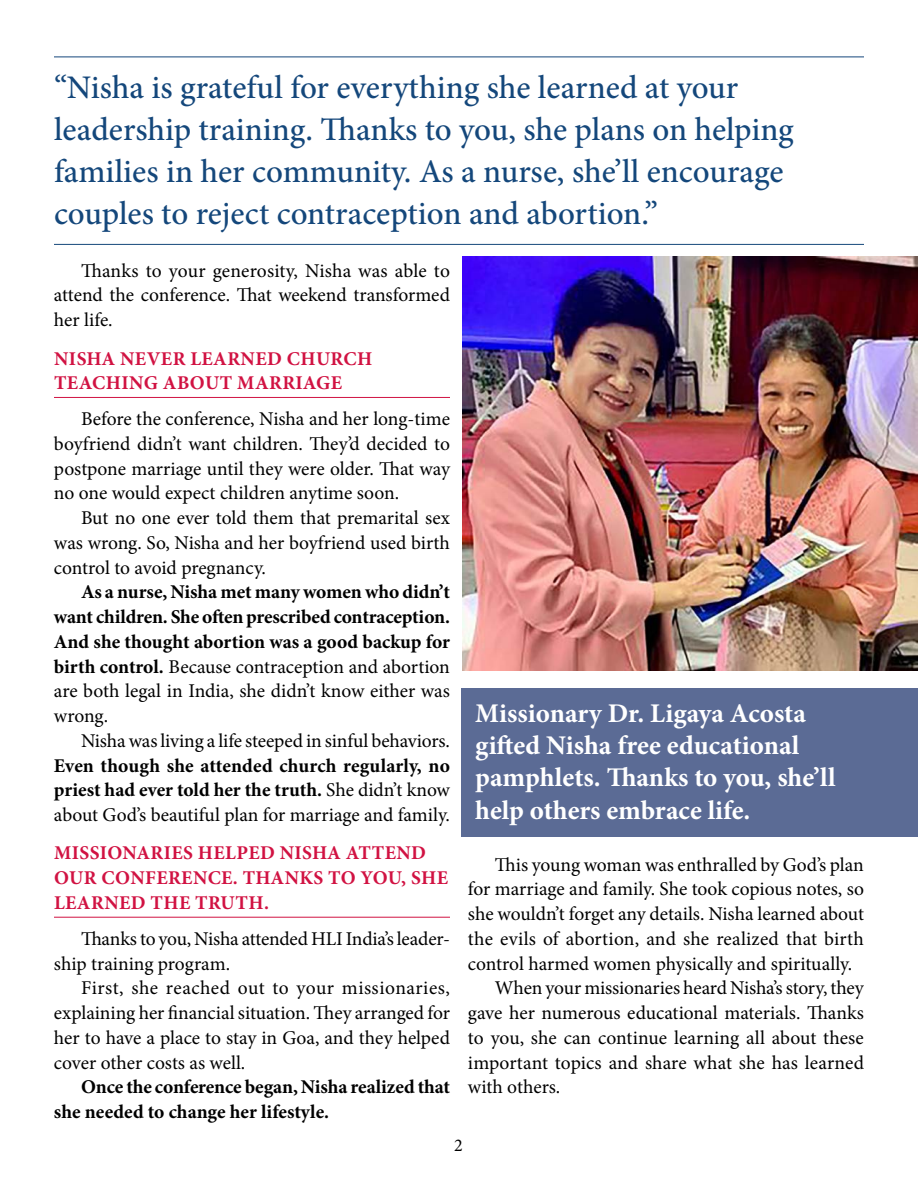
<style>
.page{position:relative;width:918px;height:1188px;background:#fff}
.page>*{position:absolute;margin:0;border:0;box-sizing:border-box;transform-origin:0 0}
.t1{font:500 33px/42px "Minion Pro";color:#14477b}
.t2{font:700 27px/32.4px "Minion Pro";color:#fff}
.t3{font:19.5px/24.8px "Minion Pro";letter-spacing:-.005em;color:#000;text-align:justify}
.t4{font:700 19.5px/24.8px "Minion Pro";color:#000;text-align:justify}
.t5{font:700 19.5px/24.8px "Minion Pro";letter-spacing:.02em;color:#d11242}
.t6{font:18px "Minion Pro";color:#000}
.s1{font-weight:400}
</style>
<div class="page">
<hr style="left:54px;top:397px;width:396px;height:1px;background:#d11242">
<hr style="left:54px;top:917px;width:396px;height:1px;background:#d11242">
<hr style="left:54px;top:57px;width:810px;height:1px;background:#14477b">
<hr style="left:54px;top:244px;width:810px;height:1px;background:#14477b">
<div style="left:462px;top:688px;width:456px;height:149px;background:#5b6b95"></div>
<img style="left:462px;top:256px;width:456px;height:415px">
<h1 class="t1" style="left:54px;top:69px;width:741px">“Nisha is grateful for everything she learned at your leadership training. Thanks to you, she plans on helping families in her community. As a nurse, she’ll encourage couples to reject contraception and abortion.”</h1>
<p class="t3" style="left:54px;top:260px;width:398px;text-indent:27px">Thanks to your generosity, Nisha was able to attend the conference. That weekend transformed her life.</p>
<p class="t5" style="left:54px;top:348px;width:320px">NISHA NEVER LEARNED CHURCH<br>TEACHING ABOUT MARRIAGE</p>
<p class="t3" style="left:54px;top:408px;width:398px;text-indent:27px">Before the conference, Nisha and her long-time boyfriend didn’t want children. They’d decided to postpone marriage until they were older. That way no one would expect children anytime soon.</p>
<p class="t3" style="left:54px;top:507px;width:397px;text-indent:27px">But no one ever told them that premarital sex was wrong. So, Nisha and her boyfriend used birth control to avoid pregnancy.</p>
<p class="t4" style="left:54px;top:582px;width:398px;text-indent:27px">As a nurse, Nisha met many women who didn’t want children. She often prescribed contraception.<br>And she thought abortion was a good backup for birth control. <span class="s1">Because contraception and abortion are both legal in India, she didn’t know either was wrong.</span></p>
<p class="t3" style="left:81px;top:730px;width:370px">Nisha was living a life steeped in sinful behaviors.</p>
<p class="t4" style="left:54px;top:755px;width:398px">Even though she attended church regularly, no priest had ever told her the truth. <span class="s1">She didn’t know about God’s beautiful plan for marriage and family.</span></p>
<p class="t5" style="left:54px;top:843px;width:395px">MISSIONARIES HELPED NISHA ATTEND<br>OUR CONFERENCE. THANKS TO YOU, SHE<br>LEARNED THE TRUTH.</p>
<p class="t3" style="left:54px;top:928px;width:398px;text-indent:27px">Thanks to you, Nisha attended HLI India’s leader&shy;ship training program.</p>
<p class="t3" style="left:54px;top:978px;width:398px;text-indent:27px">First, she reached out to your missionaries, explaining her financial situation. They arranged for her to have a place to stay in Goa, and they helped cover other costs as well.</p>
<p class="t4" style="left:54px;top:1076px;width:398px;text-indent:27px">Once the conference began, Nisha realized that she needed to change her lifestyle.</p>
<h2 class="t2" style="left:475px;top:699px;width:362px">Missionary Dr. Ligaya Acosta gifted Nisha free educational pamphlets. Thanks to you, she’ll help others embrace life.</h2>
<p class="t3" style="left:495px;top:854px;width:370px">This young woman was enthralled by God’s plan</p>
<p class="t3" style="left:468px;top:879px;width:397px">for marriage and family. She took copious notes, so</p>
<p class="t3" style="left:468px;top:903px;width:398px">she wouldn’t forget any details. Nisha learned about</p>
<p class="t3" style="left:468px;top:928px;width:397px">the evils of abortion, and she realized that birth</p>
<p class="t3" style="left:468px;top:953px;width:386px">control harmed women physically and spiritually.</p>
<p class="t3" style="left:495px;top:978px;width:370px">When your missionaries heard Nisha’s story, they</p>
<p class="t3" style="left:468px;top:1002px;width:397px">gave her numerous educational materials. Thanks</p>
<p class="t3" style="left:468px;top:1027px;width:397px">to you, she can continue learning all about these</p>
<p class="t3" style="left:468px;top:1052px;width:398px">important topics and share what she has learned</p>
<p class="t3" style="left:468px;top:1077px;width:94px">with others.</p>
<p class="t6" style="left:454px;top:1138px;width:10px">2</p>
</div>
